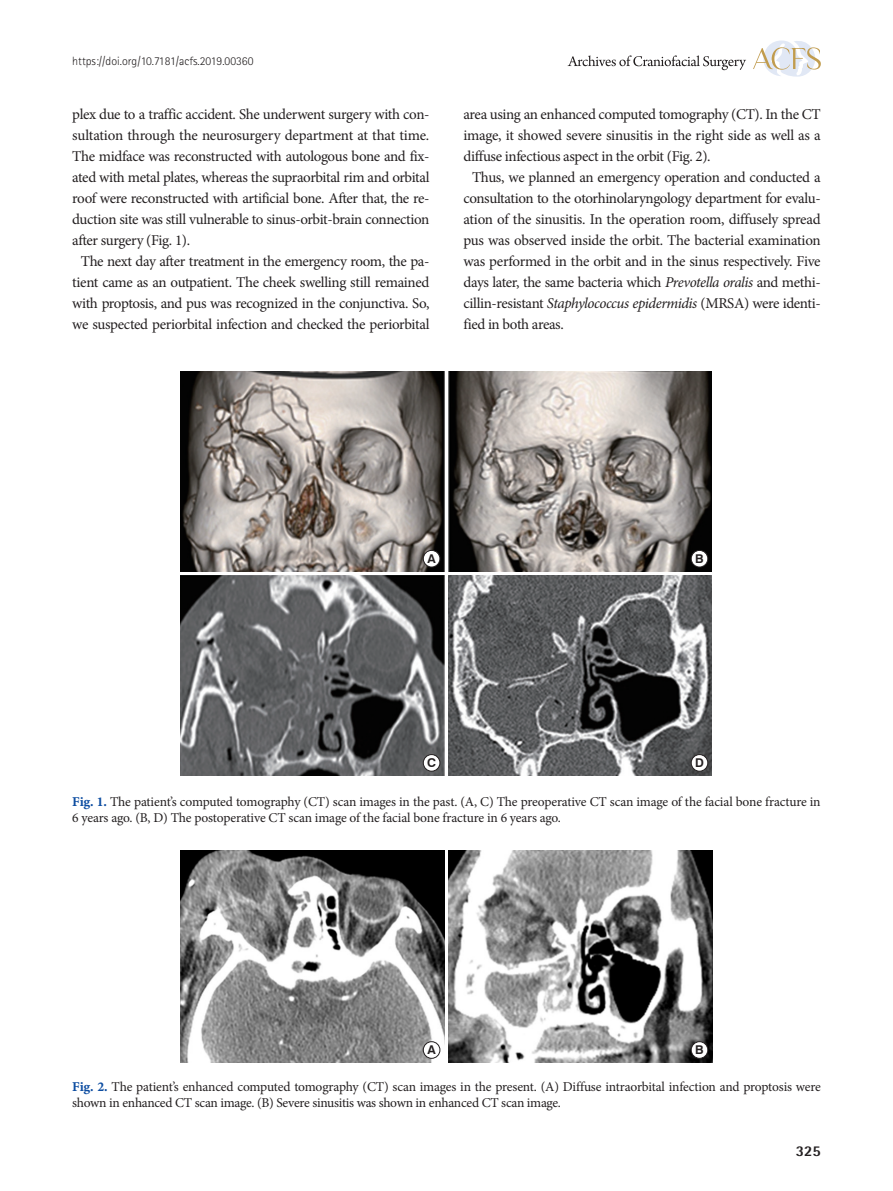
<style>
.page{position:relative;width:893px;height:1191px;background:#fff}
.page>*{position:absolute;margin:0;border:0;box-sizing:border-box;transform-origin:0 0}
.본문{font:15px/21px "Minion Pro";letter-spacing:-.025em;color:#231f20;text-align:justify}
.t1{font:800 15px "Rotis Semi Sans Std";color:#231f20}
.표그림제목{font:13.5px/16.2px "Minion Pro";letter-spacing:-.015em;color:#231f20}
.t2{font:700 12.15px "Swiss 721 BT";color:#231f20}
.t3{font:300 12px "Rotis Sans Serif Std";color:#231f20}
.s1{font-style:italic}
.s2{font-family:"Minion Pro Bold Capt";color:#0d4da1}
</style>
<div class="page">
<svg style="left:753px;top:40px;width:68px;height:37px"></svg>
<svg style="left:568px;top:55px;width:178px;height:15px"></svg>
<img style="left:181px;top:850px;width:263px;height:212px">
<img style="left:181px;top:576px;width:263px;height:199px">
<img style="left:181px;top:371px;width:263px;height:200px">
<img style="left:449px;top:850px;width:263px;height:212px">
<img style="left:449px;top:576px;width:263px;height:199px">
<img style="left:449px;top:371px;width:263px;height:200px">
<div style="left:423px;top:1041px;width:17px;height:17px;background:#fff;border-radius:50%"></div>
<div style="left:423px;top:1041px;width:17px;height:17px;border:1px solid #231f20;border-radius:50%"></div>
<div style="left:423px;top:754px;width:17px;height:17px;background:#fff;border-radius:50%"></div>
<div style="left:423px;top:754px;width:17px;height:17px;border:1px solid #231f20;border-radius:50%"></div>
<div style="left:423px;top:550px;width:17px;height:17px;background:#fff;border-radius:50%"></div>
<div style="left:423px;top:550px;width:17px;height:17px;border:1px solid #231f20;border-radius:50%"></div>
<div style="left:691px;top:1041px;width:17px;height:17px;background:#fff;border-radius:50%"></div>
<div style="left:691px;top:1041px;width:17px;height:17px;border:1px solid #231f20;border-radius:50%"></div>
<div style="left:691px;top:754px;width:17px;height:17px;background:#fff;border-radius:50%"></div>
<div style="left:691px;top:754px;width:17px;height:17px;border:1px solid #231f20;border-radius:50%"></div>
<div style="left:691px;top:550px;width:17px;height:17px;background:#fff;border-radius:50%"></div>
<div style="left:691px;top:550px;width:17px;height:17px;border:1px solid #231f20;border-radius:50%"></div>
<p class="t3" style="left:72px;top:54px;width:183px">https://doi.org/10.7181/acfs.2019.00360</p>
<p class="본문" style="left:72px;top:103px;width:359px">plex due to a traffic accident. She underwent surgery with con&shy;sultation through the neurosurgery department at that time.<br>The midface was reconstructed with autologous bone and fix&shy;ated with metal plates, whereas the supraorbital rim and orbital roof were reconstructed with artificial bone. After that, the re&shy;duction site was still vulnerable to sinus-orbit-brain connection after surgery (Fig. 1).</p>
<p class="본문" style="left:72px;top:250px;width:359px;text-align:center">The next day after treatment in the emergency room, the pa&shy;tient came as an outpatient. The cheek swelling still remained with proptosis, and pus was recognized in the conjunctiva. So, we suspected periorbital infection and checked the periorbital</p>
<p class="본문" style="left:463px;top:103px;width:359px">area using an enhanced computed tomography (CT). In the CT image, it showed severe sinusitis in the right side as well as a diffuse infectious aspect in the orbit (Fig. 2).</p>
<p class="본문" style="left:463px;top:166px;width:359px;text-indent:9px">Thus, we planned an emergency operation and conducted a consultation to the otorhinolaryngology department for evalu&shy;ation of the sinusitis. In the operation room, diffusely spread pus was observed inside the orbit. The bacterial examination was performed in the orbit and in the sinus respectively. Five days later, the same bacteria which <span class="s1">Prevotella oralis</span> and methi&shy;cillin-resistant <span class="s1">Staphylococcus epidermidis</span> (MRSA) were identi&shy;fied in both areas.</p>
<p class="t2" style="left:427px;top:551px;width:10px">A</p>
<p class="t2" style="left:427px;top:755px;width:10px">C</p>
<p class="t2" style="left:695px;top:551px;width:10px">B</p>
<p class="t2" style="left:695px;top:755px;width:10px">D</p>
<p class="표그림제목" style="left:72px;top:793px;width:750px"><span class="s2">Fig. 1.</span> The patient’s computed tomography (CT) scan images in the past. (A, C) The preoperative CT scan image of the facial bone fracture in<br>6 years ago. (B, D) The postoperative CT scan image of the facial bone fracture in 6 years ago.</p>
<p class="t2" style="left:427px;top:1042px;width:10px">A</p>
<p class="t2" style="left:695px;top:1042px;width:10px">B</p>
<p class="표그림제목" style="left:72px;top:1078px;width:750px"><span class="s2">Fig. 2.</span> The patient’s enhanced computed tomography (CT) scan images in the present. (A) Diffuse intraorbital infection and proptosis were shown in enhanced CT scan image. (B) Severe sinusitis was shown in enhanced CT scan image.</p>
<p class="t1" style="left:796px;top:1141px;width:27px">325</p>
</div>
